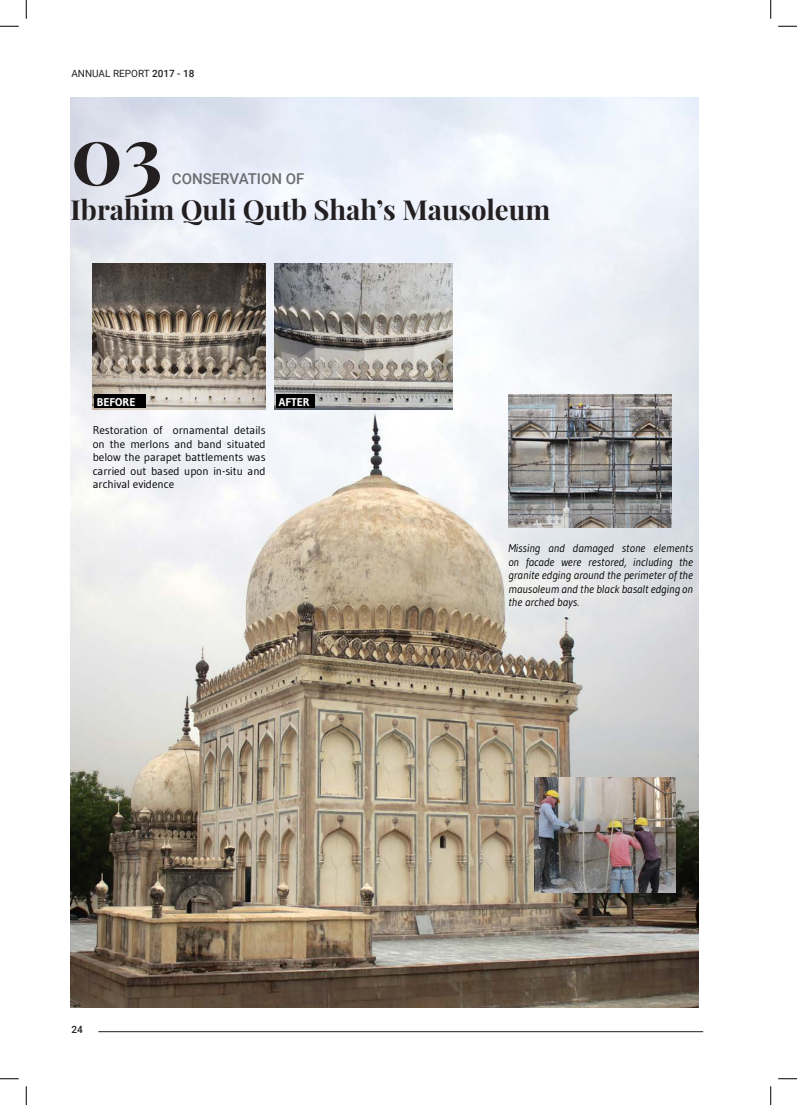
<style>
.page{position:relative;width:797px;height:1105px;background:#fff}
.page>*{position:absolute;margin:0;border:0;box-sizing:border-box;transform-origin:0 0}
.t1{font:700 81.25px "Playfair Display";color:#231f20}
.t2{font:700 27.5px "Playfair Display";color:#231f20}
.t3{font:500 15px "Roboto";color:#6c6d70}
.t4{font:italic 11.25px/13.5px "Gudea";color:#000;text-align:justify}
.t5{font:11.25px/13.5px "Gudea";color:#000;text-align:justify}
.t6{font:700 11.25px "Gudea";color:#fff}
.t7{font:10px "Roboto";color:#231f20}
.t8{font:500 10px "Roboto";color:#231f20}
.s1{font-weight:500}
</style>
<div class="page">
<hr style="left:98px;top:1031px;width:605px;height:1px;background:#231f20">
<img style="left:71px;top:97px;width:627px;height:911px">
<img style="left:93px;top:264px;width:173px;height:146px">
<img style="left:534px;top:777px;width:141px;height:116px">
<img style="left:508px;top:394px;width:163px;height:133px">
<img style="left:274px;top:264px;width:178px;height:146px">
<div style="left:94px;top:394px;width:52px;height:14px;background:#000"></div>
<div style="left:276px;top:394px;width:39px;height:14px;background:#000"></div>
<svg style="left:0;top:25px;width:19px;height:2px"></svg>
<svg style="left:778px;top:25px;width:19px;height:2px"></svg>
<svg style="left:0;top:1078px;width:19px;height:1px"></svg>
<svg style="left:778px;top:1078px;width:19px;height:1px"></svg>
<svg style="left:25px;top:0;width:2px;height:19px"></svg>
<svg style="left:25px;top:1086px;width:2px;height:19px"></svg>
<svg style="left:770px;top:0;width:1px;height:19px"></svg>
<svg style="left:770px;top:1086px;width:1px;height:19px"></svg>
<p class="t7" style="left:71px;top:66px;width:124px">ANNUAL REPORT <span class="s1">2017 - 18</span></p>
<p class="t1" style="left:71px;top:103px;width:94px">03</p>
<p class="t2" style="left:71px;top:193px;width:481px">Ibrahim Quli Qutb Shah’s Mausoleum</p>
<p class="t3" style="left:172px;top:168px;width:134px">CONSERVATION OF</p>
<p class="t6" style="left:97px;top:395px;width:40px">BEFORE</p>
<p class="t6" style="left:279px;top:395px;width:32px">AFTER</p>
<p class="t5" style="left:93px;top:424px;width:174px">Restoration of ornamental details on the merlons and band situated below the parapet battlements was carried out based upon in-situ and archival evidence</p>
<p class="t8" style="left:71px;top:1022px;width:13px">24</p>
<p class="t4" style="left:508px;top:541px;width:186px">Missing and damaged stone elements on facade were restored, including the granite edging around the perimeter of the mausoleum and the black basalt edging on the arched bays.</p>
</div>
